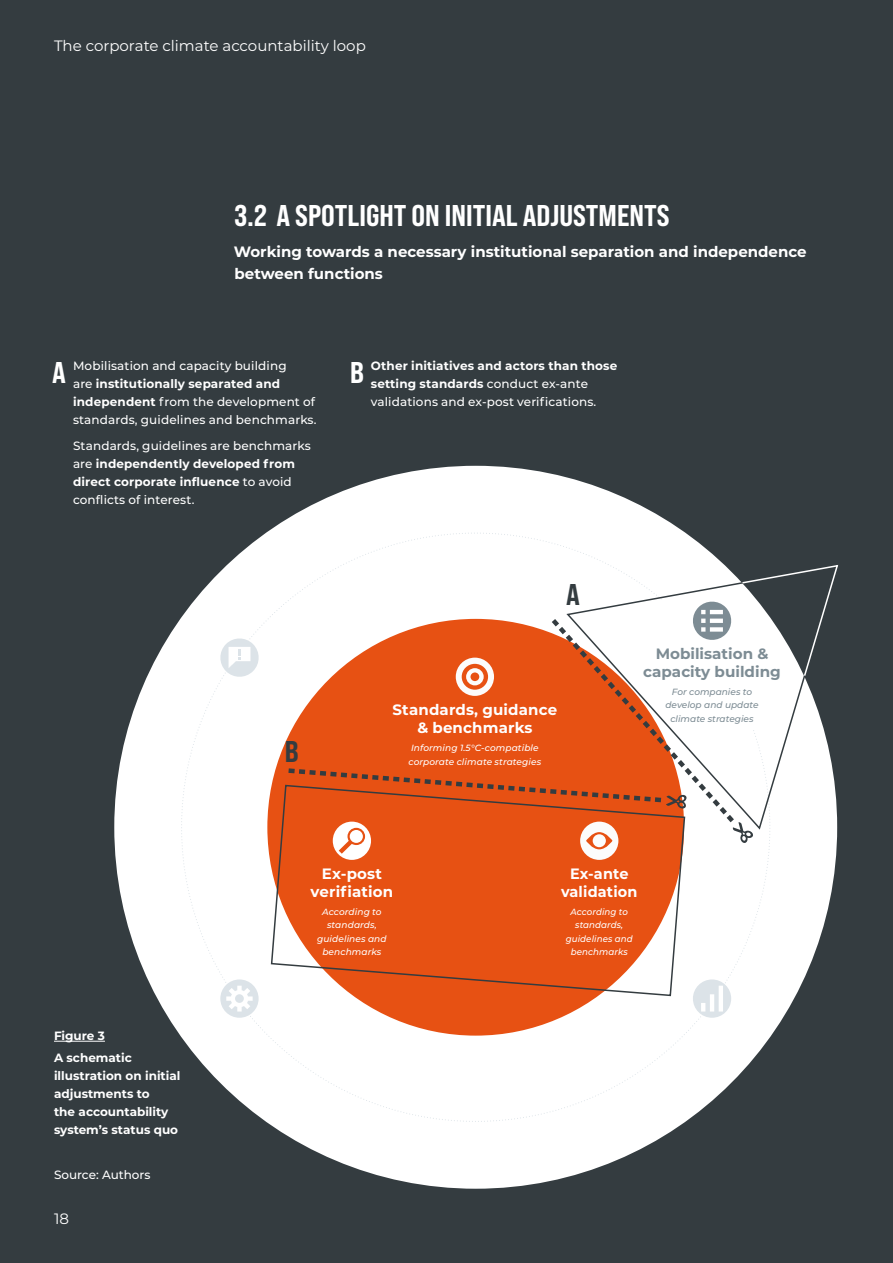
<style>
.page{position:relative;width:893px;height:1263px;background:#343c40}
.page>*{position:absolute;margin:0;border:0;box-sizing:border-box;transform-origin:0 0}
.t1{font:30px "Bebas Neue Pro Sm E Eb";color:#fff}
.t2{font:30px "Bebas Neue Pro Sm E Eb";color:#343c40}
.t3{font:700 15px/18px "Montserrat";color:#fff;text-align:center}
.t4{font:15px "Montserrat";color:#fff}
.t5{font:700 15px/18px "Montserrat";color:#7d8c94;text-align:center}
.t6{font:700 15px/18px "Montserrat";color:#fff;text-align:center;scale:.96 1}
.t7{font:500 12px/18px "Montserrat";letter-spacing:.01em;color:#fff}
.t8{font:700 12px/18px "Montserrat";color:#fff}
.t9{font:italic 500 9px/13.5px "Montserrat";letter-spacing:.01em;color:#fff}
.t10{font:italic 500 9px/13.5px "Montserrat";color:#7d8c94;text-align:center}
.t11{font:italic 500 9px/13.5px "Montserrat";letter-spacing:.01em;color:#fff;text-align:center;scale:.96 1}
.s1{font-weight:700}
.s2{font-weight:500}
</style>
<div class="page">
<hr style="left:54px;top:1041px;width:51px;height:1px;background:#fff">
<div style="left:114px;top:466px;width:723px;height:723px;background:#fff;border-radius:50%"></div>
<svg style="left:180px;top:532px;width:591px;height:590px"></svg>
<svg style="left:220px;top:979px;width:39px;height:39px"></svg>
<svg style="left:218px;top:637px;width:42px;height:42px"></svg>
<svg style="left:693px;top:979px;width:38px;height:39px"></svg>
<svg style="left:270px;top:784px;width:416px;height:213px;background:#e76935"></svg>
<svg style="left:280px;top:564px;width:559px;height:296px"></svg>
<p class="t4" style="left:54px;top:36px;width:313px">The corporate climate accountability loop</p>
<h1 class="t1" style="left:234px;top:197px;width:436px">3.2 A SPOTLIGHT ON INITIAL ADJUSTMENTS</h1>
<p class="t3" style="left:234px;top:239px;width:574px;line-height:22.5px;text-align:left">Working towards a necessary institutional separation and independence between functions</p>
<p class="t7" style="left:73px;top:357px;width:245px">Mobilisation and capacity building<br>are <span class="s1">institutionally separated and independent</span> from the development of standards, guidelines and benchmarks.</p>
<h1 class="t1" style="left:52px;top:355px;width:15px">A</h1>
<p class="t7" style="left:73px;top:436px;width:239px">Standards, guidelines are benchmarks are <span class="s1">independently developed from direct corporate influence</span> to avoid conflicts of interest.</p>
<h1 class="t2" style="left:285px;top:733px;width:15px">B</h1>
<h1 class="t1" style="left:350px;top:355px;width:15px">B</h1>
<p class="t8" style="left:371px;top:357px;width:248px">Other initiatives and actors than those setting standards <span class="s2">conduct ex-ante validations and ex-post verifications.</span></p>
<h1 class="t2" style="left:566px;top:576px;width:15px">A</h1>
<p class="t3" style="left:393px;top:700px;width:166px">Standards, guidance &amp; benchmarks</p>
<p class="t9" style="left:409px;top:741px;width:134px">Informing 1.5°C-compatible corporate climate strategies</p>
<p class="t5" style="left:643px;top:643px;width:139px">Mobilisation &amp; capacity building</p>
<p class="t10" style="left:665px;top:684px;width:95px">For companies to develop and update climate strategies</p>
<p class="t8" style="left:54px;top:1024px;width:79px;line-height:22.2px">Figure 3<br>A schematic</p>
<p class="t8" style="left:54px;top:1066px;width:128px">illustration on initial adjustments to<br>the accountability system’s status quo</p>
<p class="t7" style="left:54px;top:1165px;width:98px">Source: Authors</p>
<p class="t4" style="left:54px;top:1208px;width:17px">18</p>
<p class="t3" style="left:311px;top:863px;width:84px">Ex-post verifiation</p>
<p class="t9" style="left:317px;top:904px;width:71px;text-align:center">According to standards, guidelines and benchmarks</p>
<p class="t6" style="left:561px;top:863px;width:81px">Ex-ante validation</p>
<p class="t11" style="left:566px;top:904px;width:71px">According to standards, guidelines and benchmarks</p>
</div>
